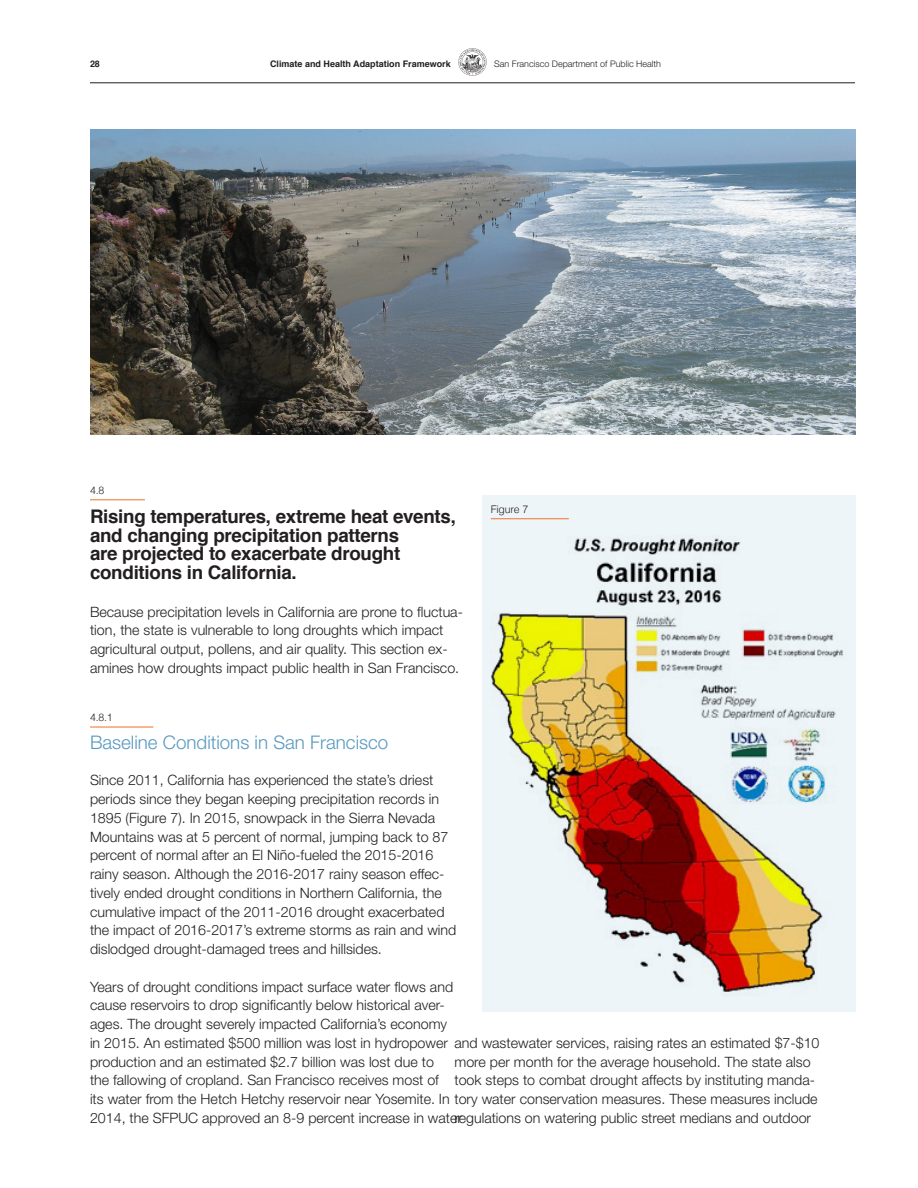
<style>
.page{position:relative;width:918px;height:1188px;background:#fff}
.page>*{position:absolute;margin:0;border:0;box-sizing:border-box;transform-origin:0 0}
.Heading_2{font:700 18.75px/18.8px "Helvetica";letter-spacing:-.015em;color:#231f20}
.Heading_3{font:300 18.75px "Helvetica Neue";color:#5999bf}
.Plain_Text{font:300 14.25px/18.8px "Helvetica Neue";color:#231f20}
.Paragraph_Style_1_Nu{font:300 10.5px "Helvetica";letter-spacing:-.015em;color:#231f20}
.t1{font:700 9px "Helvetica";color:#231f20}
.t2{font:300 9px "Helvetica Neue";color:#231f20}
</style>
<div class="page">
<hr style="left:90px;top:83px;width:765px;height:1px;background:#231f20">
<img style="left:459px;top:49px;width:27px;height:27px">
<hr style="left:90px;top:500px;width:55px;height:1px;background:#f07026">
<hr style="left:90px;top:727px;width:63px;height:1px;background:#f07026">
<img style="left:90px;top:129px;width:766px;height:306px">
<div style="left:482px;top:495px;width:374px;height:517px;background:#eef5f9"></div>
<img style="left:491px;top:538px;width:352px;height:458px">
<hr style="left:491px;top:519px;width:78px;height:1px;background:#f07026">
<p class="t1" style="left:90px;top:56px;width:11px">28</p>
<p class="t1" style="left:270px;top:56px;width:182px">Climate and Health Adaptation Framework</p>
<p class="t2" style="left:494px;top:58px;width:168px">San Francisco Department of Public Health</p>
<p class="Paragraph_Style_1_Nu" style="left:90px;top:481px;width:16px">4.8</p>
<p class="Heading_2" style="left:90px;top:507px;width:367px">Rising temperatures, extreme heat events, and changing precipitation patterns<br>are projected to exacerbate drought conditions in California.</p>
<p class="Plain_Text" style="left:90px;top:602px;width:374px">Because precipitation levels in California are prone to fluctua&shy;tion, the state is vulnerable to long droughts which impact agricultural output, pollens, and air quality. This section ex&shy;amines how droughts impact public health in San Francisco.</p>
<p class="Paragraph_Style_1_Nu" style="left:90px;top:708px;width:24px">4.8.1</p>
<p class="Heading_3" style="left:90px;top:731px;width:300px">Baseline Conditions in San Francisco</p>
<p class="Plain_Text" style="left:90px;top:771px;width:368px">Since 2011, California has experienced the state’s driest periods since they began keeping precipitation records in 1895 (Figure 7). In 2015, snowpack in the Sierra Nevada Mountains was at 5 percent of normal, jumping back to 87 percent of normal after an El Niño-fueled the 2015-2016 rainy season. Although the 2016-2017 rainy season effec&shy;tively ended drought conditions in Northern California, the cumulative impact of the 2011-2016 drought exacerbated the impact of 2016-2017’s extreme storms as rain and wind dislodged drought-damaged trees and hillsides.</p>
<p class="Plain_Text" style="left:90px;top:977px;width:729px">Years of drought conditions impact surface water flows and<br>cause reservoirs to drop significantly below historical aver-<br>ages. The drought severely impacted California’s economy<br>in 2015. An estimated $500 million was lost in hydropower<br>production and an estimated $2.7 billion was lost due to<br>the fallowing of cropland. San Francisco receives most of<br>its water from the Hetch Hetchy reservoir near Yosemite. In tory water conservation measures. These measures include 2014, the SFPUC approved an 8-9 percent increase in water</p>
<p class="Paragraph_Style_1_Nu" style="left:491px;top:500px;width:39px">Figure 7</p>
<p class="Plain_Text" style="left:454px;top:1033px;width:367px">and wastewater services, raising rates an estimated $7-$10 more per month for the average household. The state also took steps to combat drought affects by instituting manda-</p>
<p class="Plain_Text" style="left:454px;top:1108px;width:358px">regulations on watering public street medians and outdoor</p>
</div>
